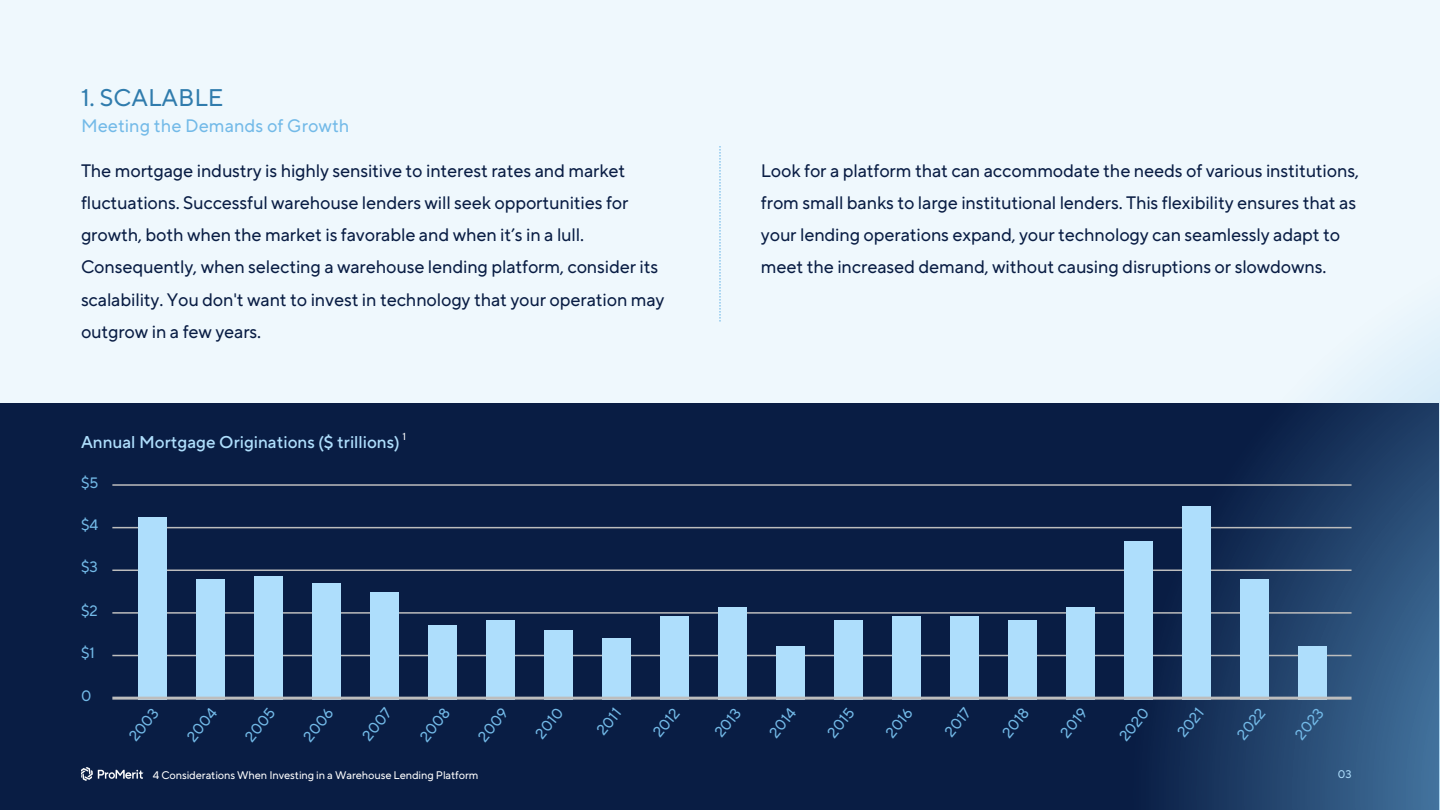
<style>
.page{position:relative;width:1440px;height:810px;background:#eff8fd}
.page>*{position:absolute;margin:0;border:0;box-sizing:border-box;transform-origin:0 0}
.t1{font:24px "TT Norms Pro";color:#307cad}
.t2{font:18px/32.2px "TT Norms Pro";letter-spacing:-.01em;color:#091d44}
.t3{font:18px "TT Norms Pro";color:#73bae8}
.t4{font:500 17px "TT Norms Pro";color:#aedefc}
.t5{font:15px "TT Norms Pro";color:#73bae8}
.t6{font:11px "TT Norms Pro";letter-spacing:-.01em;color:#fff}
.t7{font:11px "TT Norms Pro";color:#aedefc}
.t8{font:10.2px "TT Norms Pro";color:#fff}
</style>
<div class="page">
<svg style="left:719px;top:146px;width:2px;height:176px"></svg>
<div style="left:0;top:404px;width:1438px;height:406px;background:#091d44"></div>
<svg style="left:1078px;top:327px;width:362px;height:483px"></svg>
<img style="left:81px;top:767px;width:63px;height:14px">
<hr style="left:112px;top:484px;width:1240px;height:2px;background:#bdbdbd">
<hr style="left:112px;top:527px;width:1240px;height:1px;background:#bdbdbd">
<hr style="left:112px;top:570px;width:1240px;height:1px;background:#bdbdbd">
<hr style="left:112px;top:612px;width:1240px;height:2px;background:#bdbdbd">
<hr style="left:112px;top:655px;width:1240px;height:1px;background:#bdbdbd">
<div style="left:139px;top:517px;width:28px;height:183px;background:#aedefc"></div>
<div style="left:197px;top:579px;width:28px;height:121px;background:#aedefc"></div>
<div style="left:313px;top:584px;width:28px;height:116px;background:#aedefc"></div>
<div style="left:371px;top:592px;width:28px;height:108px;background:#aedefc"></div>
<div style="left:429px;top:625px;width:28px;height:75px;background:#aedefc"></div>
<div style="left:545px;top:630px;width:28px;height:70px;background:#aedefc"></div>
<div style="left:603px;top:638px;width:28px;height:62px;background:#aedefc"></div>
<div style="left:777px;top:646px;width:28px;height:54px;background:#aedefc"></div>
<div style="left:487px;top:620px;width:28px;height:80px;background:#aedefc"></div>
<div style="left:834px;top:620px;width:29px;height:80px;background:#aedefc"></div>
<div style="left:661px;top:616px;width:28px;height:84px;background:#aedefc"></div>
<div style="left:892px;top:616px;width:29px;height:84px;background:#aedefc"></div>
<div style="left:950px;top:616px;width:29px;height:84px;background:#aedefc"></div>
<div style="left:1008px;top:620px;width:29px;height:80px;background:#aedefc"></div>
<div style="left:719px;top:607px;width:28px;height:93px;background:#aedefc"></div>
<div style="left:1066px;top:607px;width:29px;height:93px;background:#aedefc"></div>
<div style="left:1124px;top:541px;width:29px;height:159px;background:#aedefc"></div>
<div style="left:1240px;top:579px;width:29px;height:121px;background:#aedefc"></div>
<div style="left:1298px;top:646px;width:29px;height:54px;background:#aedefc"></div>
<div style="left:1182px;top:507px;width:29px;height:193px;background:#aedefc"></div>
<div style="left:255px;top:576px;width:28px;height:124px;background:#aedefc"></div>
<hr style="left:112px;top:697px;width:1240px;height:3px;background:#bdbdbd">
<h2 class="t1" style="left:81px;top:83px;width:144px">1. SCALABLE</h2>
<h2 class="t3" style="left:81px;top:114px;width:270px">Meeting the Demands of Growth</h2>
<h2 class="t2" style="left:81px;top:155px;width:585px">The mortgage industry is highly sensitive to interest rates and market fluctuations. Successful warehouse lenders will seek opportunities for growth, both when the market is favorable and when it’s in a lull.<br>Consequently, when selecting a warehouse lending platform, consider its scalability. You don't want to invest in technology that your operation may outgrow in a few years.</h2>
<h2 class="t2" style="left:761px;top:155px;width:600px">Look for a platform that can accommodate the needs of various institutions, from small banks to large institutional lenders. This flexibility ensures that as your lending operations expand, your technology can seamlessly adapt to meet the increased demand, without causing disruptions or slowdowns.</h2>
<p class="t8" style="left:403px;top:430px;width:5px">1</p>
<h2 class="t4" style="left:81px;top:432px;width:320px">Annual Mortgage Originations ($ trillions)</h2>
<p class="t5" style="left:81px;top:474px;width:19px">$5</p>
<p class="t5" style="left:81px;top:516px;width:19px">$4</p>
<h1 class="t5" style="left:81px;top:558px;width:18px">$3</h1>
<h1 class="t5" style="left:81px;top:602px;width:18px">$2</h1>
<p class="t5" style="left:81px;top:644px;width:15px">$1</p>
<h1 class="t5" style="left:81px;top:686px;width:12px">0</h1>
<h2 class="t5" style="left:125px;top:733px;width:39px;rotate:-51deg">2003</h2>
<h2 class="t5" style="left:183px;top:734px;width:39px;rotate:-51deg">2004</h2>
<h2 class="t5" style="left:241px;top:734px;width:39px;rotate:-51deg">2005</h2>
<h2 class="t5" style="left:300px;top:734px;width:39px;rotate:-51deg">2006</h2>
<h2 class="t5" style="left:359px;top:733px;width:38px;rotate:-51deg">2007</h2>
<h2 class="t5" style="left:416px;top:734px;width:39px;rotate:-51deg">2008</h2>
<h2 class="t5" style="left:474px;top:734px;width:39px;rotate:-51deg">2009</h2>
<h2 class="t5" style="left:532px;top:731px;width:36px;rotate:-51deg">2010</h2>
<h2 class="t5" style="left:593px;top:727px;width:31px;rotate:-51deg">2011</h2>
<h2 class="t5" style="left:649px;top:729px;width:34px;rotate:-51deg">2012</h2>
<h2 class="t5" style="left:711px;top:729px;width:34px;rotate:-51deg">2013</h2>
<h2 class="t5" style="left:765px;top:730px;width:34px;rotate:-51deg">2014</h2>
<h2 class="t5" style="left:823px;top:730px;width:35px;rotate:-51deg">2015</h2>
<h2 class="t5" style="left:882px;top:730px;width:34px;rotate:-51deg">2016</h2>
<h2 class="t5" style="left:941px;top:729px;width:33px;rotate:-51deg">2017</h2>
<h2 class="t5" style="left:998px;top:730px;width:34px;rotate:-51deg">2018</h2>
<h2 class="t5" style="left:1057px;top:730px;width:34px;rotate:-51deg">2019</h2>
<h2 class="t5" style="left:1115px;top:733px;width:39px;rotate:-51deg">2020</h2>
<h2 class="t5" style="left:1173px;top:729px;width:34px;rotate:-51deg">2021</h2>
<h2 class="t5" style="left:1233px;top:732px;width:37px;rotate:-51deg">2022</h2>
<h2 class="t5" style="left:1291px;top:732px;width:37px;rotate:-51deg">2023</h2>
<p class="t6" style="left:153px;top:768px;width:327px">4 Considerations When Investing in a Warehouse Lending Platform</p>
<h2 class="t7" style="left:1338px;top:767px;width:15px">03</h2>
</div>
